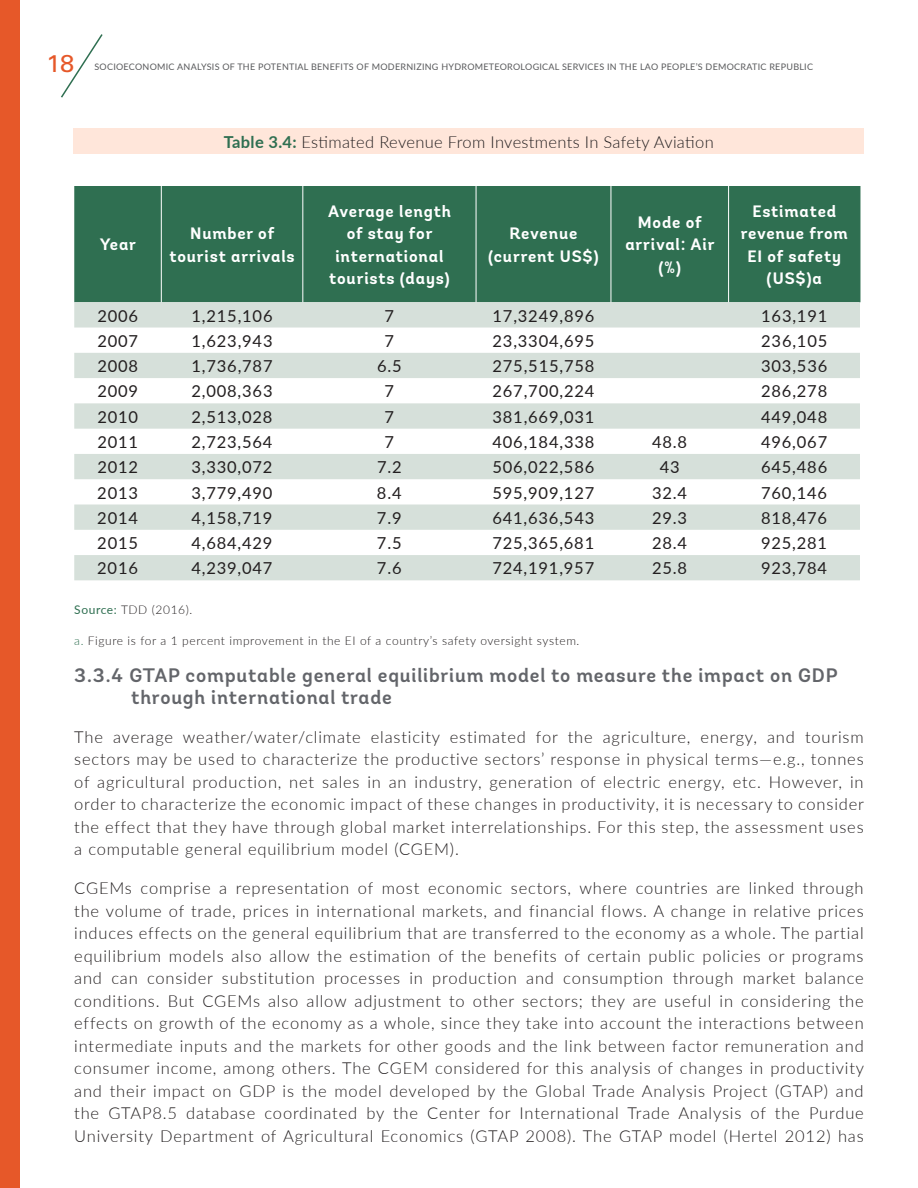
<style>
.page{position:relative;width:918px;height:1188px;background:#fff}
.page>*{position:absolute;margin:0;border:0;box-sizing:border-box;transform-origin:0 0}
.t1{font:24.15px "Univers";color:#e65829;scale:1.05 1}
.t2{font:600 19.5px/22.5px "Andes";letter-spacing:.04em;color:#63656a}
.t3{font:300 16.5px/22.5px "Lato";letter-spacing:.05em;color:#231f20;text-align:justify}
.t4{font:16.5px "Lato";letter-spacing:.05em;color:#231f20}
.t5{font:700 16.5px/22.5px "Andes";letter-spacing:.05em;color:#fff;text-align:center}
.t6{font:300 16.5px "Lato";letter-spacing:.02em;color:#231f20}
.t7{font:300 12px "Lato";letter-spacing:.05em;color:#231f20}
.t8{font:9px "Lato";letter-spacing:.03em;color:#58595b}
.s1{font-weight:700;color:#2f6f51}
.s2{font-weight:400;color:#2f6f51}
.s3{color:#2f6f51}
</style>
<div class="page">
<svg style="left:61px;top:34px;width:42px;height:64px"></svg>
<div style="left:0;top:0;width:20px;height:1188px;background:#e65829"></div>
<div style="left:74px;top:129px;width:790px;height:25px;background:#ffe6da"></div>
<div style="left:74px;top:186px;width:786px;height:116px;background:#2f6f51"></div>
<svg style="left:74px;top:302px;width:786px;height:278px;fill:#d6e0da"></svg>
<hr style="left:161px;top:186px;width:1px;height:116px;background:#fff">
<hr style="left:302px;top:186px;width:1px;height:116px;background:#fff">
<hr style="left:476px;top:186px;width:1px;height:116px;background:#fff">
<hr style="left:611px;top:186px;width:1px;height:116px;background:#fff">
<hr style="left:728px;top:186px;width:1px;height:116px;background:#fff">
<hr style="left:860px;top:186px;width:1px;height:116px;background:#2f6f51">
<h1 class="t1" style="left:46px;top:49px;width:28px">18</h1>
<p class="t8" style="left:94px;top:61px;width:720px">SOCIOECONOMIC ANALYSIS OF THE POTENTIAL BENEFITS OF MODERNIZING HYDROMETEOROLOGICAL SERVICES IN THE LAO PEOPLE’S DEMOCRATIC REPUBLIC</p>
<p class="t6" style="left:224px;top:131px;width:491px"><span class="s1">Table 3.4:</span> Estimated Revenue From Investments In Safety Aviation</p>
<p class="t5" style="left:100px;top:234px;width:38px">Year</p>
<p class="t5" style="left:169px;top:223px;width:127px">Number of tourist arrivals</p>
<p class="t5" style="left:328px;top:200px;width:124px">Average length of stay for international tourists (days)</p>
<p class="t5" style="left:488px;top:223px;width:112px">Revenue (current US$)</p>
<p class="t5" style="left:625px;top:211px;width:91px">Mode of arrival: Air (%)</p>
<p class="t5" style="left:741px;top:200px;width:109px">Estimated revenue from<br>EI of safety (US$)a</p>
<p class="t4" style="left:97px;top:304px;width:42px">2006</p>
<p class="t4" style="left:192px;top:304px;width:83px">1,215,106</p>
<p class="t4" style="left:385px;top:304px;width:11px">7</p>
<p class="t4" style="left:493px;top:304px;width:103px">17,3249,896</p>
<p class="t4" style="left:761px;top:304px;width:68px">163,191</p>
<p class="t4" style="left:97px;top:329px;width:42px">2007</p>
<p class="t4" style="left:192px;top:329px;width:83px">1,623,943</p>
<p class="t4" style="left:385px;top:329px;width:11px">7</p>
<p class="t4" style="left:493px;top:329px;width:103px">23,3304,695</p>
<p class="t4" style="left:761px;top:329px;width:68px">236,105</p>
<p class="t4" style="left:97px;top:354px;width:42px">2008</p>
<p class="t4" style="left:192px;top:354px;width:83px">1,736,787</p>
<p class="t4" style="left:377px;top:354px;width:26px">6.5</p>
<p class="t4" style="left:493px;top:354px;width:103px">275,515,758</p>
<p class="t4" style="left:761px;top:354px;width:68px">303,536</p>
<p class="t4" style="left:97px;top:380px;width:42px">2009</p>
<p class="t4" style="left:191px;top:380px;width:83px">2,008,363</p>
<p class="t4" style="left:385px;top:380px;width:11px">7</p>
<p class="t4" style="left:493px;top:380px;width:103px">267,700,224</p>
<p class="t4" style="left:761px;top:380px;width:68px">286,278</p>
<p class="t4" style="left:97px;top:405px;width:42px">2010</p>
<p class="t4" style="left:191px;top:405px;width:83px">2,513,028</p>
<p class="t4" style="left:385px;top:405px;width:11px">7</p>
<p class="t4" style="left:493px;top:405px;width:103px">381,669,031</p>
<p class="t4" style="left:761px;top:405px;width:68px">449,048</p>
<p class="t4" style="left:97px;top:430px;width:42px">2011</p>
<p class="t4" style="left:191px;top:430px;width:83px">2,723,564</p>
<p class="t4" style="left:385px;top:430px;width:11px">7</p>
<p class="t4" style="left:492px;top:430px;width:103px">406,184,338</p>
<p class="t4" style="left:652px;top:430px;width:37px">48.8</p>
<p class="t4" style="left:761px;top:430px;width:68px">496,067</p>
<p class="t4" style="left:97px;top:455px;width:42px">2012</p>
<p class="t4" style="left:191px;top:455px;width:83px">3,330,072</p>
<p class="t4" style="left:377px;top:455px;width:26px">7.2</p>
<p class="t4" style="left:492px;top:455px;width:103px">506,022,586</p>
<p class="t4" style="left:660px;top:455px;width:21px">43</p>
<p class="t4" style="left:761px;top:455px;width:68px">645,486</p>
<p class="t4" style="left:97px;top:481px;width:42px">2013</p>
<p class="t4" style="left:191px;top:481px;width:83px">3,779,490</p>
<p class="t4" style="left:377px;top:481px;width:26px">8.4</p>
<p class="t4" style="left:492px;top:481px;width:103px">595,909,127</p>
<p class="t4" style="left:652px;top:481px;width:37px">32.4</p>
<p class="t4" style="left:761px;top:481px;width:68px">760,146</p>
<p class="t4" style="left:97px;top:506px;width:42px">2014</p>
<p class="t4" style="left:191px;top:506px;width:83px">4,158,719</p>
<p class="t4" style="left:377px;top:506px;width:26px">7.9</p>
<p class="t4" style="left:492px;top:506px;width:103px">641,636,543</p>
<p class="t4" style="left:652px;top:506px;width:37px">29.3</p>
<p class="t4" style="left:761px;top:506px;width:68px">818,476</p>
<p class="t4" style="left:97px;top:531px;width:42px">2015</p>
<p class="t4" style="left:191px;top:531px;width:83px">4,684,429</p>
<p class="t4" style="left:377px;top:531px;width:26px">7.5</p>
<p class="t4" style="left:492px;top:531px;width:103px">725,365,681</p>
<p class="t4" style="left:652px;top:531px;width:37px">28.4</p>
<p class="t4" style="left:761px;top:531px;width:68px">925,281</p>
<p class="t4" style="left:97px;top:557px;width:42px">2016</p>
<p class="t4" style="left:191px;top:557px;width:83px">4,239,047</p>
<p class="t4" style="left:377px;top:557px;width:26px">7.6</p>
<p class="t4" style="left:492px;top:557px;width:103px">724,191,957</p>
<p class="t4" style="left:652px;top:557px;width:37px">25.8</p>
<p class="t4" style="left:761px;top:557px;width:68px">923,784</p>
<p class="t7" style="left:74px;top:601px;width:120px"><span class="s2">Source:</span> TDD (2016).</p>
<p class="t7" style="left:74px;top:632px;width:507px"><span class="s3">a.</span> Figure is for a 1 percent improvement in the EI of a country’s safety oversight system.</p>
<p class="t2" style="left:131px;top:664px;width:708px;text-indent:-57px">3.3.4 GTAP computable general equilibrium model to measure the impact on GDP through international trade</p>
<p class="t3" style="left:74px;top:725px;width:791px">The average weather/water/climate elasticity estimated for the agriculture, energy, and tourism sectors may be used to characterize the productive sectors’ response in physical terms—e.g., tonnes of agricultural production, net sales in an industry, generation of electric energy, etc. However, in order to characterize the economic impact of these changes in productivity, it is necessary to consider the effect that they have through global market interrelationships. For this step, the assessment uses a computable general equilibrium model (CGEM).</p>
<p class="t3" style="left:74px;top:876px;width:791px">CGEMs comprise a representation of most economic sectors, where countries are linked through the volume of trade, prices in international markets, and financial flows. A change in relative prices induces effects on the general equilibrium that are transferred to the economy as a whole. The partial equilibrium models also allow the estimation of the benefits of certain public policies or programs and can consider substitution processes in production and consumption through market balance conditions. But CGEMs also allow adjustment to other sectors; they are useful in considering the effects on growth of the economy as a whole, since they take into account the interactions between intermediate inputs and the markets for other goods and the link between factor remuneration and consumer income, among others. The CGEM considered for this analysis of changes in productivity and their impact on GDP is the model developed by the Global Trade Analysis Project (GTAP) and the GTAP8.5 database coordinated by the Center for International Trade Analysis of the Purdue University Department of Agricultural Economics (GTAP 2008). The GTAP model (Hertel 2012) has</p>
</div>
